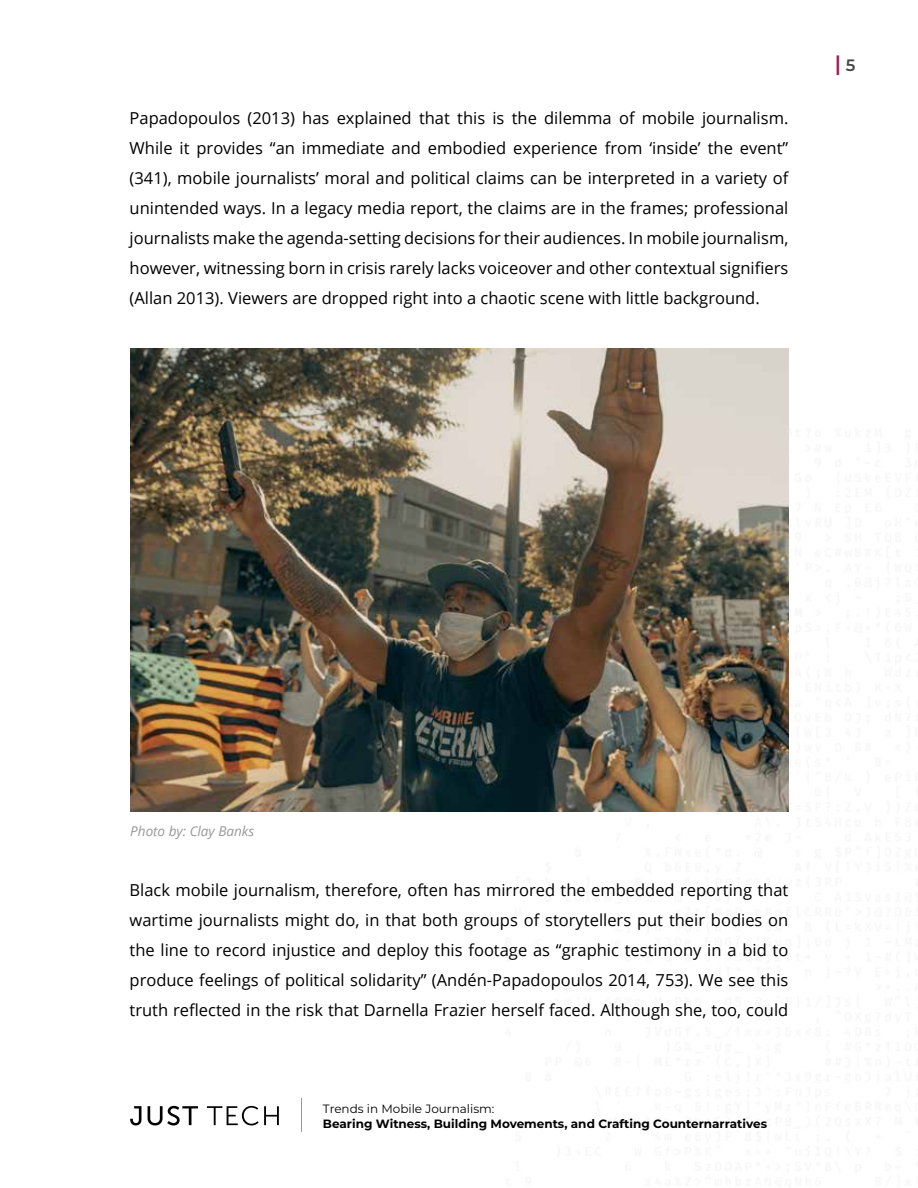
<style>
.page{position:relative;width:918px;height:1188px;background:#fff}
.page>*{position:absolute;margin:0;border:0;box-sizing:border-box;transform-origin:0 0}
.t1{font:600 21px "Montserrat";color:#a11f50}
.t2{font:16.5px/30px "Open Sans";color:#000;text-align:justify}
.t3{font:italic 13.5px "Open Sans";color:#989899}
.t4{font:700 12px "Montserrat";color:#000}
.t5{font:12px "Montserrat";color:#000}
.s1{font-size:16.5px;color:#444}
</style>
<div class="page">
<img style="left:301px;top:1099px;width:1px;height:32px">
<svg style="left:130px;top:1106px;width:11px;height:19px"></svg>
<svg style="left:148px;top:1106px;width:50px;height:19px"></svg>
<svg style="left:207px;top:1106px;width:72px;height:19px"></svg>
<img style="left:131px;top:348px;width:658px;height:464px">
<p class="t2" style="left:130px;top:102px;width:660px">Papadopoulos (2013) has explained that this is the dilemma of mobile journalism.<br>While it provides “an immediate and embodied experience from ‘inside’ the event” (341), mobile journalists’ moral and political claims can be interpreted in a variety of unintended ways. In a legacy media report, the claims are in the frames; professional journalists make the agenda-setting decisions for their audiences. In mobile journalism, however, witnessing born in crisis rarely lacks voiceover and other contextual signifiers (Allan 2013). Viewers are dropped right into a chaotic scene with little background.</p>
<p class="t1" style="left:835px;top:48px;width:22px">| <span class="s1">5</span></p>
<p class="t3" style="left:130px;top:822px;width:125px">Photo by: Clay Banks</p>
<p class="t2" style="left:130px;top:875px;width:660px">Black mobile journalism, therefore, often has mirrored the embedded reporting that wartime journalists might do, in that both groups of storytellers put their bodies on the line to record injustice and deploy this footage as “graphic testimony in a bid to produce feelings of political solidarity” (Andén-Papadopoulos 2014, 753). We see this truth reflected in the risk that Darnella Frazier herself faced. Although she, too, could</p>
<p class="t5" style="left:323px;top:1100px;width:173px">Trends in Mobile Journalism:</p>
<p class="t4" style="left:323px;top:1115px;width:446px">Bearing Witness, Building Movements, and Crafting Counternarratives</p>
</div>
